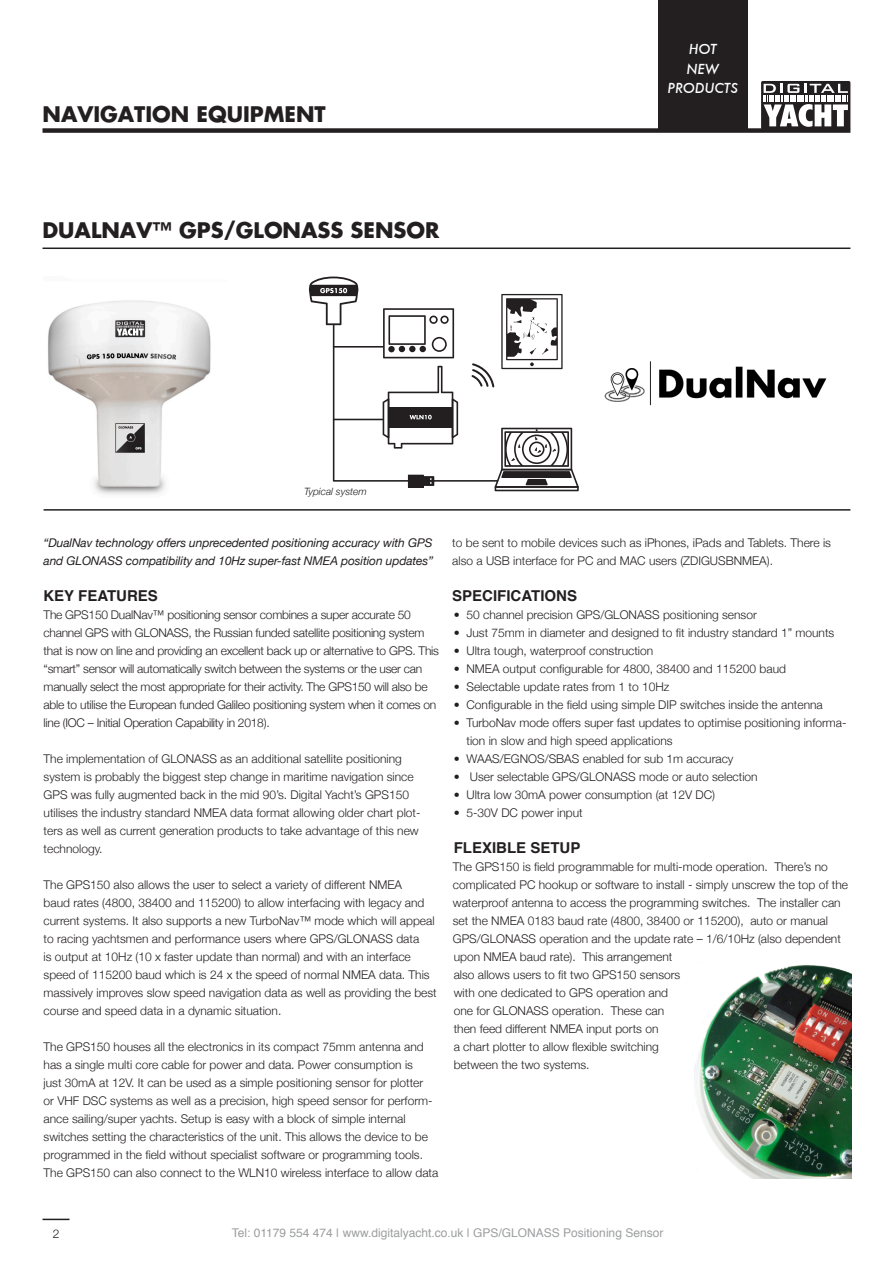
<style>
.page{position:relative;width:893px;height:1263px;background:#fff}
.page>*{position:absolute;margin:0;border:0;box-sizing:border-box;transform-origin:0 0}
.name_of_product{font:21px "Futura Koyu";color:#231f20}
.main_heading_page{font:21px "Futura Koyu";color:#231f20}
.key_features{font:700 15px "Helvetica";color:#231f20}
.new_now{font:italic 500 13.5px "Futura";color:#fff}
.body{font:300 12px/18px "Helvetica Neue";color:#231f20}
.body-2{font:300 12px/18px "Helvetica Neue";letter-spacing:-.02em;color:#231f20}
.quote{font:italic 12px/18px "Helvetica Neue";letter-spacing:-.01em;color:#231f20}
.t1{font:12px "Helvetica";color:#9c9e9f}
.comments{font:italic 300 10.05px "Helvetica Neue";color:#231f20}
</style>
<div class="page">
<div style="left:760px;top:80px;width:91px;height:50px;background:linear-gradient(to right,#231f20,#231f20);border-radius:2px"></div>
<div style="left:760px;top:80px;width:92px;height:51px;border:1px solid #fff;border-radius:2px"></div>
<svg style="left:764px;top:84px;width:86px;height:43px"></svg>
<svg style="left:43px;top:1219px;width:27px;height:1px"></svg>
<hr style="left:43px;top:247px;width:807px;height:2px;background:#231f20">
<div style="left:43px;top:128px;width:807px;height:5px;background:#231f20"></div>
<hr style="left:44px;top:509px;width:806px;height:2px;background:#231f20">
<div style="left:658px;top:0;width:89px;height:132px;background:#231f20"></div>
<img style="left:48px;top:300px;width:163px;height:195px">
<svg style="left:308px;top:277px;width:271px;height:214px"></svg>
<hr style="left:333px;top:346px;width:51px;height:2px;background:#231f20">
<hr style="left:333px;top:419px;width:50px;height:1px;background:#231f20">
<img style="left:604px;top:361px;width:223px;height:45px">
<img style="left:694px;top:965px;width:158px;height:213px">
<p class="main_heading_page" style="left:43px;top:100px;width:285px">NAVIGATION EQUIPMENT</p>
<p class="name_of_product" style="left:43px;top:216px;width:398px">DUALNAV™ GPS/GLONASS SENSOR</p>
<p class="new_now" style="left:689px;top:40px;width:29px">HOT</p>
<p class="new_now" style="left:686px;top:59px;width:34px">NEW</p>
<p class="new_now" style="left:667px;top:79px;width:72px">PRODUCTS</p>
<p class="comments" style="left:304px;top:484px;width:64px">Typical system</p>
<p class="quote" style="left:44px;top:534px;width:391px">“DualNav technology offers unprecedented positioning accuracy with GPS and GLONASS compatibility and 10Hz super-fast NMEA position updates”</p>
<p class="body" style="left:452px;top:533px;width:380px">to be sent to mobile devices such as iPhones, iPads and Tablets. There is also a USB interface for PC and MAC users (ZDIGUSBNMEA).</p>
<p class="key_features" style="left:43px;top:583px;width:116px">KEY FEATURES</p>
<p class="key_features" style="left:452px;top:583px;width:126px">SPECIFICATIONS</p>
<p class="body-2" style="left:44px;top:605px;width:397px">The GPS150 DualNav™ positioning sensor combines a super accurate 50 channel GPS with GLONASS, the Russian funded satellite positioning system that is now on line and providing an excellent back up or alternative to GPS. This “smart” sensor will automatically switch between the systems or the user can manually select the most appropriate for their activity. The GPS150 will also be able to utilise the European funded Galileo positioning system when it comes on line (IOC – Initial Operation Capability in 2018).</p>
<p class="body" style="left:44px;top:749px;width:378px">The implementation of GLONASS as an additional satellite positioning system is probably the biggest step change in maritime navigation since GPS was fully augmented back in the mid 90’s. Digital Yacht’s GPS150 utilises the industry standard NMEA data format allowing older chart plot&shy;ters as well as current generation products to take advantage of this new technology.</p>
<p class="body" style="left:44px;top:875px;width:395px">The GPS150 also allows the user to select a variety of different NMEA<br>baud rates (4800, 38400 and 115200) to allow interfacing with legacy and current systems. It also supports a new TurboNav™ mode which will appeal to racing yachtsmen and performance users where GPS/GLONASS data<br>is output at 10Hz (10 x faster update than normal) and with an interface speed of 115200 baud which is 24 x the speed of normal NMEA data. This massively improves slow speed navigation data as well as providing the best course and speed data in a dynamic situation.</p>
<p class="body" style="left:44px;top:1037px;width:390px">The GPS150 houses all the electronics in its compact 75mm antenna and has a single multi core cable for power and data. Power consumption is just 30mA at 12V. It can be used as a simple positioning sensor for plotter or VHF DSC systems as well as a precision, high speed sensor for perform&shy;ance sailing/super yachts. Setup is easy with a block of simple internal switches setting the characteristics of the unit. This allows the device to be programmed in the field without specialist software or programming tools.</p>
<p class="body" style="left:44px;top:1163px;width:396px">The GPS150 can also connect to the WLN10 wireless interface to allow data</p>
<p class="body" style="left:454px;top:605px;width:305px">• 50 channel precision GPS/GLONASS positioning sensor</p>
<p class="body" style="left:454px;top:623px;width:382px">• Just 75mm in diameter and designed to fit industry standard 1” mounts</p>
<p class="body" style="left:454px;top:641px;width:201px">• Ultra tough, waterproof construction</p>
<p class="body" style="left:454px;top:659px;width:334px">• NMEA output configurable for 4800, 38400 and 115200 baud</p>
<p class="body" style="left:454px;top:677px;width:217px">• Selectable update rates from 1 to 10Hz</p>
<p class="body" style="left:454px;top:695px;width:371px">• Configurable in the field using simple DIP switches inside the antenna</p>
<p class="body" style="left:466px;top:713px;width:382px;text-indent:-13px">• TurboNav mode offers super fast updates to optimise positioning informa&shy;tion in slow and high speed applications</p>
<p class="body" style="left:454px;top:749px;width:281px">• WAAS/EGNOS/SBAS enabled for sub 1m accuracy</p>
<p class="body" style="left:454px;top:767px;width:305px">• User selectable GPS/GLONASS mode or auto selection</p>
<p class="body" style="left:454px;top:785px;width:263px">• Ultra low 30mA power consumption (at 12V DC)</p>
<p class="body" style="left:454px;top:803px;width:131px">• 5-30V DC power input</p>
<p class="key_features" style="left:454px;top:835px;width:128px">FLEXIBLE SETUP</p>
<p class="body" style="left:453px;top:857px;width:397px">The GPS150 is field programmable for multi-mode operation. There’s no complicated PC hookup or software to install - simply unscrew the top of the waterproof antenna to access the programming switches. The installer can set the NMEA 0183 baud rate (4800, 38400 or 115200), auto or manual GPS/GLONASS operation and the update rate – 1/6/10Hz (also dependent upon NMEA baud rate). This arrangement<br>also allows users to fit two GPS150 sensors<br>with one dedicated to GPS operation and<br>one for GLONASS operation. These can<br>then feed different NMEA input ports on<br>a chart plotter to allow flexible switching<br>between the two systems.</p>
<p class="body" style="left:53px;top:1224px;width:8px">2</p>
<p class="t1" style="left:232px;top:1223px;width:433px">Tel: 01179 554 474 | www.digitalyacht.co.uk | GPS/GLONASS Positioning Sensor</p>
</div>
